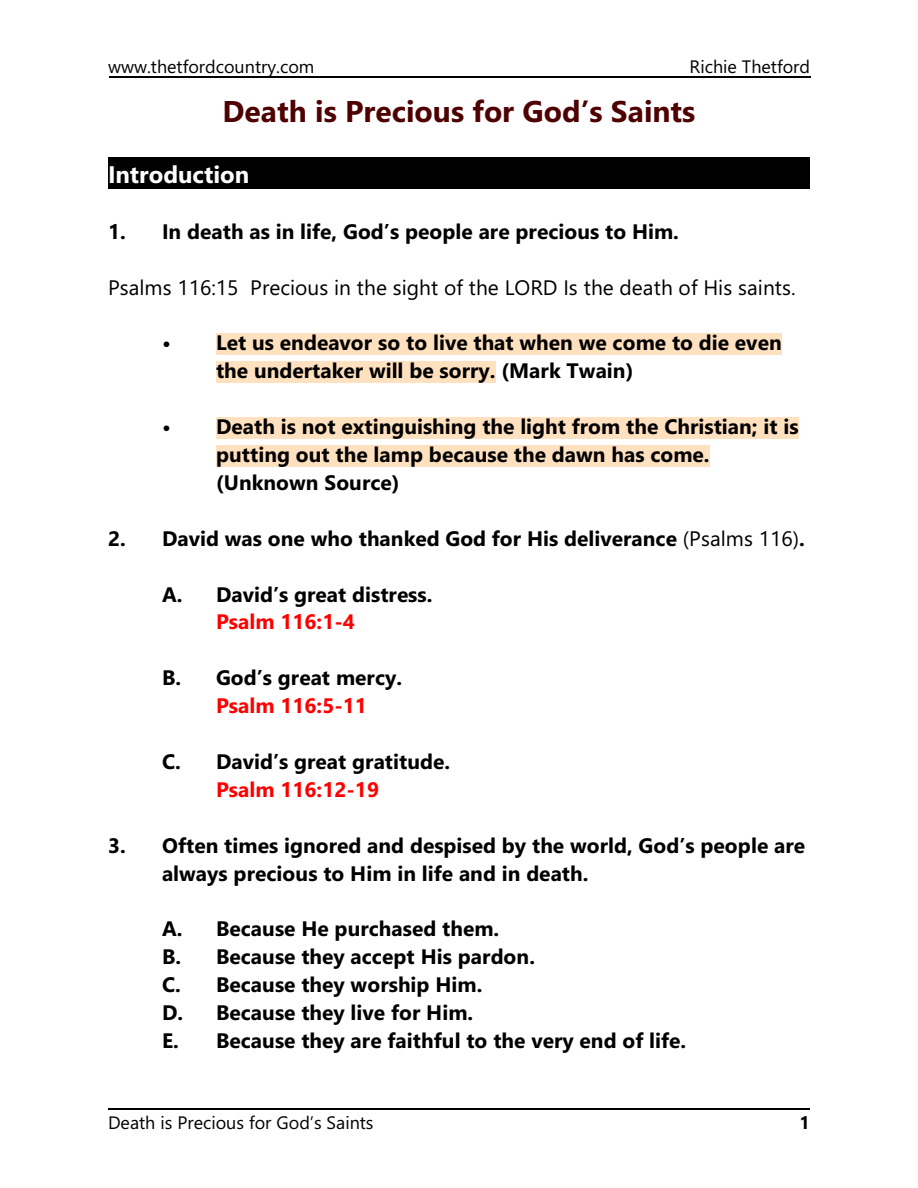
<style>
.page{position:relative;width:918px;height:1188px;background:#fff}
.page>*{position:absolute;margin:0;border:0;box-sizing:border-box;transform-origin:0 0}
.t1{font:700 30px "Segoe UI";color:#4f0000}
.t2{font:700 24px "Segoe UI";color:#fff}
.t3{font:700 21px/27.9px "Segoe UI";color:#000}
.t4{font:21px "Segoe UI";color:#000}
.t5{font:700 21px "Segoe UI";color:#f00}
.t6{font:18px "Segoe UI";color:#000}
.t7{font:700 18px "Segoe UI";color:#000}
.s1{font-weight:400}
</style>
<div class="page">
<hr style="left:109px;top:77px;width:702px;height:1px;background:#000">
<div style="left:108px;top:157px;width:702px;height:31px;background:#000"></div>
<div style="left:216px;top:334px;width:566px;height:21px;background:#ffe0bf"></div>
<div style="left:216px;top:361px;width:280px;height:21px;background:#ffe0bf"></div>
<div style="left:216px;top:417px;width:583px;height:21px;background:#ffe0bf"></div>
<div style="left:216px;top:445px;width:494px;height:21px;background:#ffe0bf"></div>
<hr style="left:108px;top:1109px;width:702px;height:1px;background:#000">
<p class="t6" style="left:108px;top:60px;width:208px">www.thetfordcountry.com</p>
<p class="t6" style="left:690px;top:60px;width:122px">Richie Thetford</p>
<h1 class="t1" style="left:222px;top:100px;width:474px">Death is Precious for God’s Saints</h1>
<p class="t2" style="left:108px;top:165px;width:143px">Introduction</p>
<p class="t3" style="left:108px;top:219px;width:573px">1. In death as in life, God’s people are precious to Him.</p>
<p class="t4" style="left:108px;top:279px;width:689px">Psalms 116:15 Precious in the sight of the LORD Is the death of His saints.</p>
<p class="t3" style="left:216px;top:331px;width:567px;text-indent:-54px">• Let us endeavor so to live that when we come to die even the undertaker will be sorry. (Mark Twain)</p>
<p class="t3" style="left:216px;top:415px;width:584px;text-indent:-54px">• Death is not extinguishing the light from the Christian; it is putting out the lamp because the dawn has come. (Unknown Source)</p>
<p class="t3" style="left:108px;top:526px;width:698px">2. David was one who thanked God for His deliverance <span class="s1">(Psalms 116)</span>.</p>
<p class="t3" style="left:162px;top:582px;width:272px">A. David’s great distress.</p>
<p class="t5" style="left:216px;top:614px;width:140px">Psalm 116:1-4</p>
<p class="t3" style="left:162px;top:666px;width:242px">B. God’s great mercy.</p>
<p class="t5" style="left:216px;top:698px;width:153px">Psalm 116:5-11</p>
<p class="t3" style="left:162px;top:750px;width:290px">C. David’s great gratitude.</p>
<p class="t5" style="left:216px;top:782px;width:165px">Psalm 116:12-19</p>
<p class="t3" style="left:162px;top:833px;width:645px;text-indent:-54px">3. Often times ignored and despised by the world, God’s people are always precious to Him in life and in death.</p>
<p class="t3" style="left:162px;top:917px;width:526px">A. Because He purchased them.<br>B. Because they accept His pardon.<br>C. Because they worship Him.<br>D. Because they live for Him.<br>E. Because they are faithful to the very end of life.</p>
<p class="t6" style="left:108px;top:1116px;width:267px">Death is Precious for God’s Saints</p>
<p class="t7" style="left:800px;top:1116px;width:12px">1</p>
</div>
